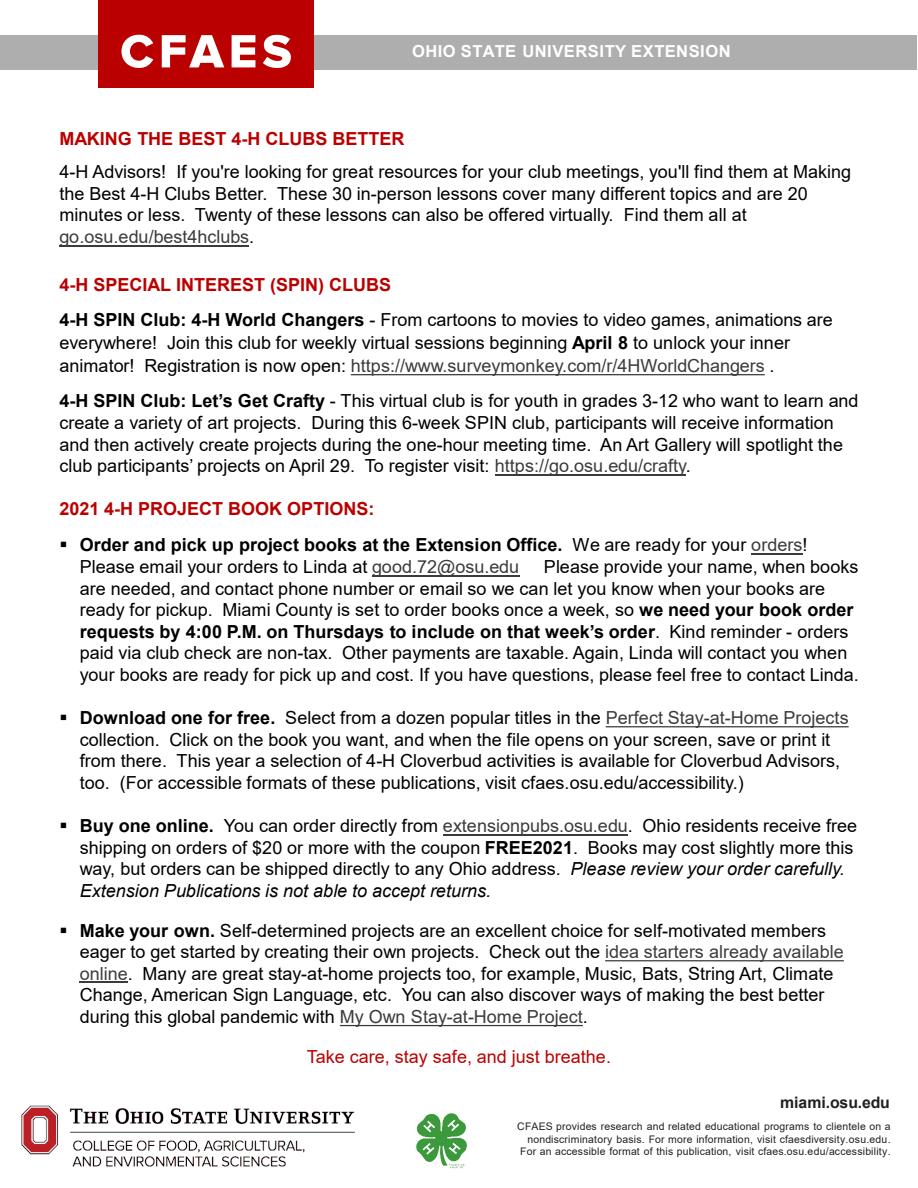
<style>
.page{position:relative;width:918px;height:1188px;background:#fff}
.page>*{position:absolute;margin:0;border:0;box-sizing:border-box;transform-origin:0 0}
.t1{font:18px/21.6px "Arial";letter-spacing:.005em;color:#000}
.t2{font:700 18px "Arial";color:#b00}
.t3{font:18px "Arial";letter-spacing:.005em;color:#b00}
.t4{font:700 16.5px "Arial";letter-spacing:.03em;color:#fff}
.t5{font:700 15.9px "Arial";letter-spacing:-.005em;color:#231f20}
.t6{font:10.5px/12.6px "Arial";letter-spacing:.015em;color:#231f20;text-align:right}
.s1{color:#3a3b3a}
.s2{font-weight:700}
.s3{font-style:italic}
</style>
<div class="page">
<hr style="left:59px;top:245px;width:190px;height:1px;background:#3a3b3a">
<svg style="left:351px;top:374px;width:414px;height:1px"></svg>
<hr style="left:495px;top:474px;width:191px;height:1px;background:#3a3b3a">
<hr style="left:751px;top:553px;width:51px;height:2px;background:#3a3b3a">
<hr style="left:372px;top:575px;width:147px;height:1px;background:#3a3b3a">
<svg style="left:606px;top:726px;width:243px;height:1px"></svg>
<hr style="left:443px;top:834px;width:185px;height:1px;background:#3a3b3a">
<svg style="left:605px;top:960px;width:239px;height:1px"></svg>
<hr style="left:80px;top:982px;width:48px;height:1px;background:#3a3b3a">
<svg style="left:340px;top:1025px;width:243px;height:1px"></svg>
<div style="left:1px;top:35px;width:216px;height:35px;background:#afaeae"></div>
<div style="left:258px;top:35px;width:659px;height:35px;background:#afaeae"></div>
<div style="left:99px;top:0;width:215px;height:87px;background:#b00"></div>
<svg style="left:122px;top:35px;width:31px;height:33px"></svg>
<svg style="left:162px;top:35px;width:62px;height:32px"></svg>
<svg style="left:232px;top:35px;width:23px;height:32px"></svg>
<svg style="left:263px;top:35px;width:28px;height:33px"></svg>
<img style="left:21px;top:1105px;width:334px;height:62px">
<img style="left:416px;top:1113px;width:51px;height:56px">
<p class="t4" style="left:412px;top:40px;width:320px">OHIO STATE UNIVERSITY EXTENSION</p>
<p class="t2" style="left:59px;top:126px;width:347px">MAKING THE BEST 4-H CLUBS BETTER</p>
<p class="t1" style="left:59px;top:161px;width:793px">4-H Advisors! If you're looking for great resources for your club meetings, you'll find them at Making the Best 4-H Clubs Better. These 30 in-person lessons cover many different topics and are 20 minutes or less. Twenty of these lessons can also be offered virtually. Find them all at <span class="s1">go.osu.edu/best4hclubs</span>.</p>
<p class="t2" style="left:59px;top:272px;width:333px">4-H SPECIAL INTEREST (SPIN) CLUBS</p>
<p class="t1" style="left:59px;top:308px;width:775px;line-height:23.1px"><span class="s2">4-H SPIN Club: 4-H World Changers</span> - From cartoons to movies to video games, animations are everywhere! Join this club for weekly virtual sessions beginning <span class="s2">April 8</span> to unlock your inner animator! Registration is now open: <span class="s1">https://www.surveymonkey.com/r/4HWorldChangers</span> .</p>
<p class="t1" style="left:59px;top:390px;width:801px"><span class="s2">4-H SPIN Club: Let’s Get Crafty</span> - This virtual club is for youth in grades 3-12 who want to learn and create a variety of art projects. During this 6-week SPIN club, participants will receive information and then actively create projects during the one-hour meeting time. An Art Gallery will spotlight the club participants’ projects on April 29. To register visit: <span class="s1">https://go.osu.edu/crafty</span>.</p>
<p class="t2" style="left:59px;top:496px;width:317px">2021 4-H PROJECT BOOK OPTIONS:</p>
<p class="t1" style="left:80px;top:534px;width:729px;text-indent:-20px">▪ <span class="s2">Order and pick up project books at the Extension Office.</span> We are ready for your <span class="s1">orders</span>!<br>Please email your orders to Linda at <span class="s1">good.72@osu.edu</span></p>
<p class="t1" style="left:80px;top:556px;width:781px;text-indent:464px">Please provide your name, when books are needed, and contact phone number or email so we can let you know when your books are ready for pickup. Miami County is set to order books once a week, so <span class="s2">we need your book order requests by 4:00 P.M. on Thursdays to include on that week’s order</span>. Kind reminder - orders paid via club check are non-tax. Other payments are taxable. Again, Linda will contact you when your books are ready for pick up and cost. If you have questions, please feel free to contact Linda.</p>
<p class="t1" style="left:80px;top:707px;width:770px;text-indent:-20px">▪ <span class="s2">Download one for free.</span> Select from a dozen popular titles in the <span class="s1">Perfect Stay-at-Home Projects </span>collection. Click on the book you want, and when the file opens on your screen, save or print it from there. This year a selection of 4-H Cloverbud activities is available for Cloverbud Advisors, too. (For accessible formats of these publications, visit cfaes.osu.edu/accessibility.)</p>
<p class="t1" style="left:80px;top:815px;width:779px;text-indent:-20px">▪ <span class="s2">Buy one online.</span> You can order directly from <span class="s1">extensionpubs.osu.edu</span>. Ohio residents receive free shipping on orders of $20 or more with the coupon <span class="s2">FREE2021</span>. Books may cost slightly more this way, but orders can be shipped directly to any Ohio address. <span class="s3">Please review your order carefully.<br>Extension Publications is not able to accept returns.</span></p>
<p class="t1" style="left:80px;top:919px;width:766px;text-indent:-20px">▪ <span class="s2">Make your own.</span> Self-determined projects are an excellent choice for self-motivated members eager to get started by creating their own projects. Check out the <span class="s1">idea starters already available online</span>. Many are great stay-at-home projects too, for example, Music, Bats, String Art, Climate Change, American Sign Language, etc. You can also discover ways of making the best better during this global pandemic with <span class="s1">My Own Stay-at-Home Project</span>.</p>
<p class="t3" style="left:307px;top:1044px;width:306px">Take care, stay safe, and just breathe.</p>
<p class="t5" style="left:780px;top:1092px;width:111px">miami.osu.edu</p>
<p class="t6" style="left:517px;top:1120px;width:375px">CFAES provides research and related educational programs to clientele on a nondiscriminatory basis. For more information, visit cfaesdiversity.osu.edu.<br>For an accessible format of this publication, visit cfaes.osu.edu/accessibility.</p>
</div>
